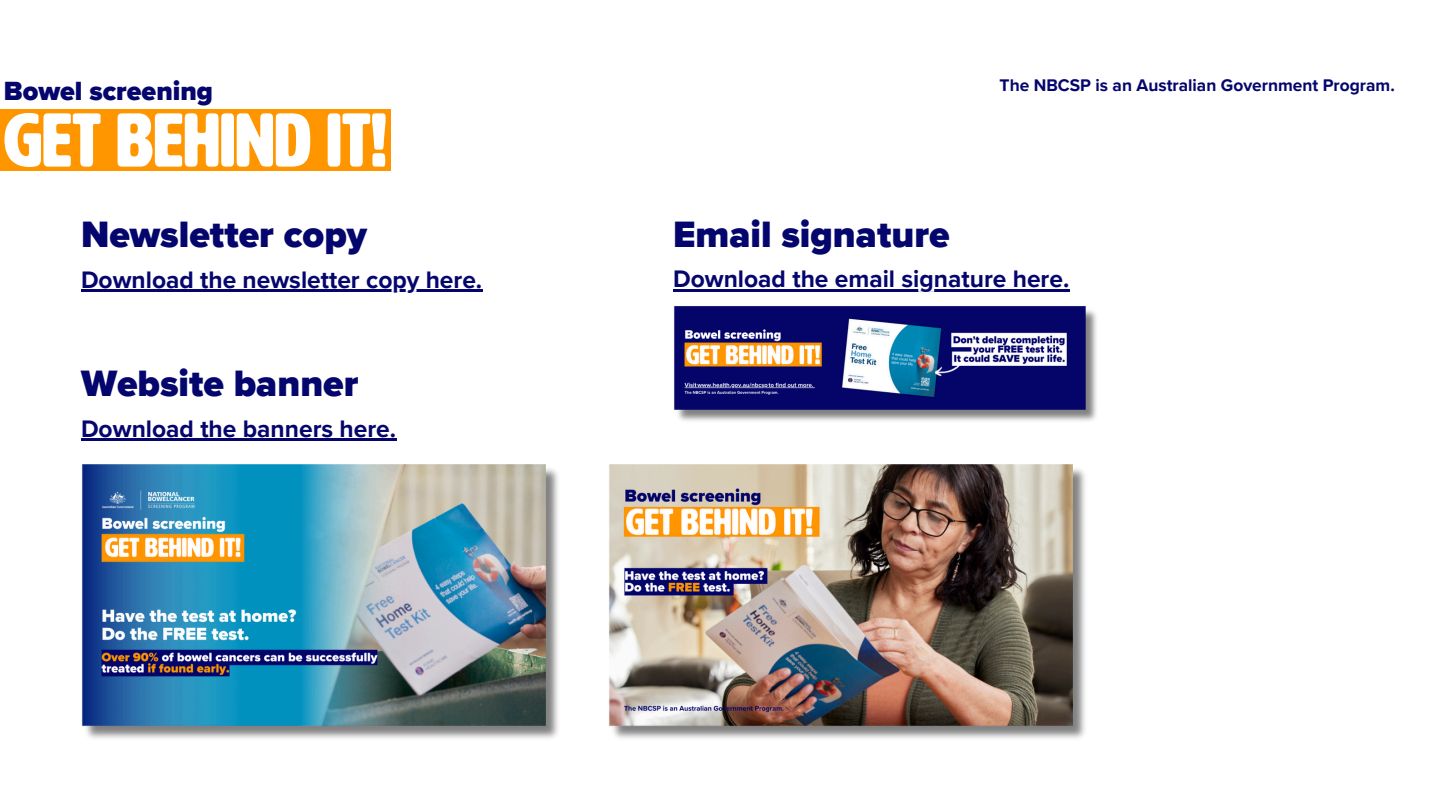
<style>
.page{position:relative;width:1440px;height:810px;background:#fff}
.page>*{position:absolute;margin:0;border:0;box-sizing:border-box;transform-origin:0 0}
.t1{font:75px "HWT Artz W00";color:#fff}
.t2{font:900 37.8px "Proxima Nova";color:#05066d}
.t3{font:900 27.1px "Proxima Nova";color:#05066d}
.t4{font:700 24.6px "Proxima Nova";color:#05066d}
.t5{font:700 17.4px "Proxima Nova";color:#05066d}
</style>
<div class="page">
<img style="left:81px;top:464px;width:477px;height:275px">
<img style="left:609px;top:464px;width:476px;height:275px">
<hr style="left:81px;top:439px;width:315px;height:2px;background:#05066d">
<hr style="left:673px;top:289px;width:396px;height:2px;background:#05066d">
<hr style="left:81px;top:289px;width:401px;height:2px;background:#05066d">
<div style="left:0;top:109px;width:391px;height:62px;background:#ff9600"></div>
<img style="left:674px;top:306px;width:423px;height:115px">
<p class="t3" style="left:4px;top:75px;width:211px">Bowel screening</p>
<p class="t1" style="left:4px;top:101px;width:385px">GET BEHIND IT!</p>
<p class="t2" style="left:81px;top:212px;width:288px">Newsletter copy</p>
<p class="t4" style="left:81px;top:265px;width:403px">Download the newsletter copy here.</p>
<h3 class="t2" style="left:81px;top:361px;width:279px">Website banner</h3>
<p class="t4" style="left:81px;top:415px;width:317px">Download the banners here.</p>
<p class="t5" style="left:1000px;top:75px;width:397px">The NBCSP is an Australian Government Program.</p>
<p class="t2" style="left:673px;top:212px;width:278px">Email signature</p>
<p class="t4" style="left:673px;top:265px;width:398px">Download the email signature here.</p>
</div>
